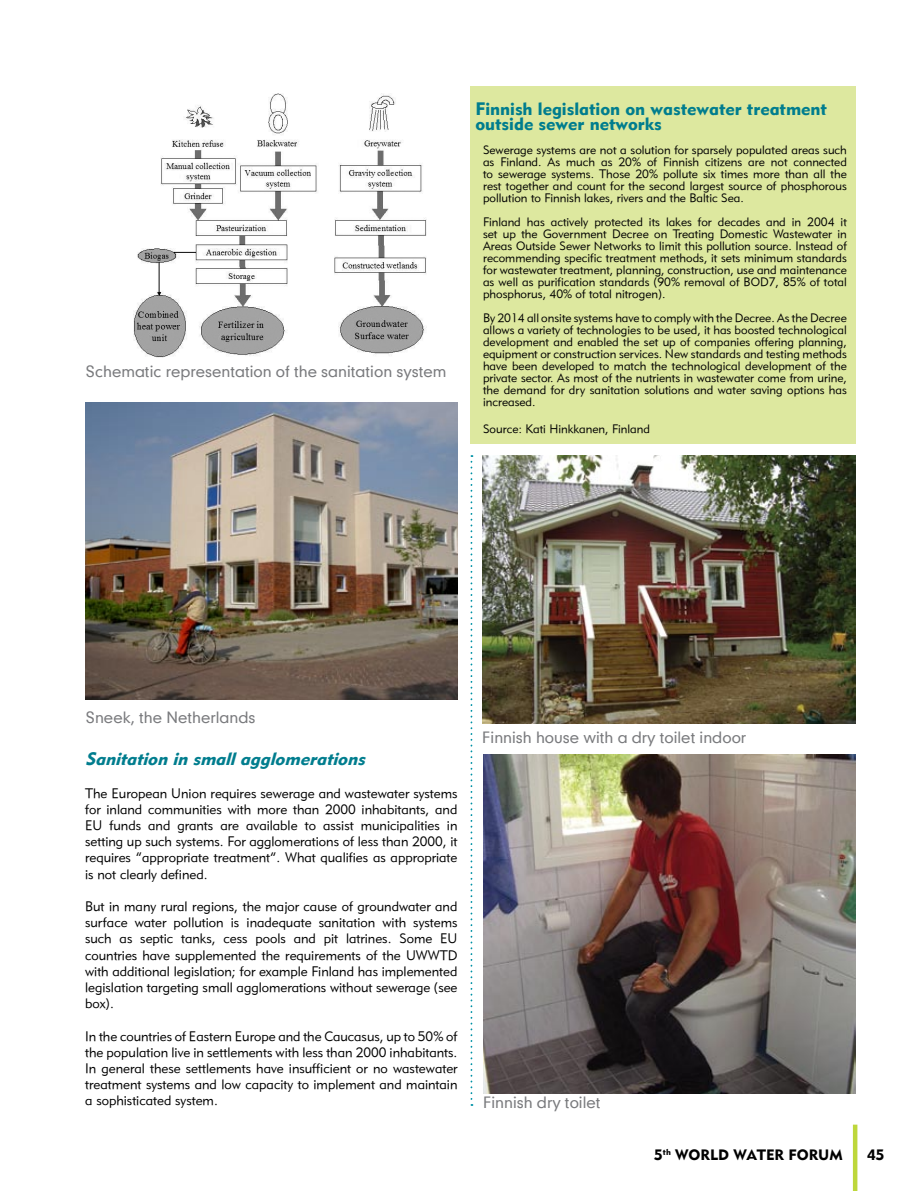
<style>
.page{position:relative;width:915px;height:1191px;background:#fff}
.page>*{position:absolute;margin:0;border:0;box-sizing:border-box;transform-origin:0 0}
.t1{font:18px/15px "Geometric 415 Black BT";color:#007d8e}
.t2{font:italic 18px "Geometric 415 Black BT";color:#007d8e}
.t3{font:15px "Geometric 706 Medium BT";color:#797a7d}
.t4{font:15px "Geometric 415 Black BT";color:#000}
.t5{font:13.5px/16.2px "Geometric 415 Lite BT";color:#000;text-align:justify}
.t6{font:12px/12px "Geometric 415 Lite BT";color:#000;text-align:justify}
</style>
<div class="page">
<div style="left:852px;top:1124px;width:5px;height:67px;background:#bed73b"></div>
<div style="left:470px;top:86px;width:385px;height:358px;background:#dde89f"></div>
<img style="left:133px;top:94px;width:293px;height:263px">
<img style="left:85px;top:403px;width:372px;height:296px">
<img style="left:482px;top:455px;width:373px;height:268px">
<img style="left:483px;top:755px;width:372px;height:338px">
<svg style="left:470px;top:455px;width:2px;height:651px"></svg>
<p class="t3" style="left:86px;top:362px;width:362px">Schematic representation of the sanitation system</p>
<h1 class="t1" style="left:475px;top:101px;width:353px">Finnish legislation on wastewater treatment outside sewer networks</h1>
<p class="t6" style="left:483px;top:144px;width:365px">Sewerage systems are not a solution for sparsely populated areas such as Finland. As much as 20% of Finnish citizens are not connected to sewerage systems. Those 20% pollute six times more than all the rest together and count for the second largest source of phosphorous pollution to Finnish lakes, rivers and the Baltic Sea.</p>
<p class="t6" style="left:483px;top:216px;width:365px">Finland has actively protected its lakes for decades and in 2004 it set up the Government Decree on Treating Domestic Wastewater in Areas Outside Sewer Networks to limit this pollution source. Instead of recommending specific treatment methods, it sets minimum standards for wastewater treatment, planning, construction, use and maintenance as well as purification standards (90% removal of BOD7, 85% of total phosphorus, 40% of total nitrogen).</p>
<p class="t6" style="left:483px;top:312px;width:365px">By 2014 all onsite systems have to comply with the Decree. As the Decree allows a variety of technologies to be used, it has boosted technological development and enabled the set up of companies offering planning, equipment or construction services. New standards and testing methods have been developed to match the technological development of the private sector. As most of the nutrients in wastewater come from urine, the demand for dry sanitation solutions and water saving options has increased.</p>
<p class="t6" style="left:483px;top:422px;width:168px">Source: Kati Hinkkanen, Finland</p>
<p class="t3" style="left:86px;top:707px;width:171px">Sneek, the Netherlands</p>
<h1 class="t2" style="left:85px;top:748px;width:287px">Sanitationinsmallagglomerations</h1>
<p class="t5" style="left:85px;top:784px;width:374px">The European Union requires sewerage and wastewater systems for inland communities with more than 2000 inhabitants, and EU funds and grants are available to assist municipalities in setting up such systems. For agglomerations of less than 2000, it requires “appropriate treatment”. What qualifies as appropriate is not clearly defined.</p>
<p class="t5" style="left:85px;top:898px;width:374px">But in many rural regions, the major cause of groundwater and surface water pollution is inadequate sanitation with systems such as septic tanks, cess pools and pit latrines. Some EU countries have supplemented the requirements of the UWWTD with additional legislation; for example Finland has implemented legislation targeting small agglomerations without sewerage (see box).</p>
<p class="t5" style="left:85px;top:1027px;width:374px">In the countries of Eastern Europe and the Caucasus, up to 50% of the population live in settlements with less than 2000 inhabitants.<br>In general these settlements have insufficient or no wastewater treatment systems and low capacity to implement and maintain a sophisticated system.</p>
<p class="t3" style="left:482px;top:727px;width:265px">Finnish house with a dry toilet indoor</p>
<p class="t3" style="left:483px;top:1092px;width:119px">Finnish dry toilet</p>
<p class="t4" style="left:654px;top:1145px;width:190px">5<sup>th</sup> WORLD WATER FORUM</p>
<p class="t4" style="left:866px;top:1145px;width:19px">45</p>
</div>
